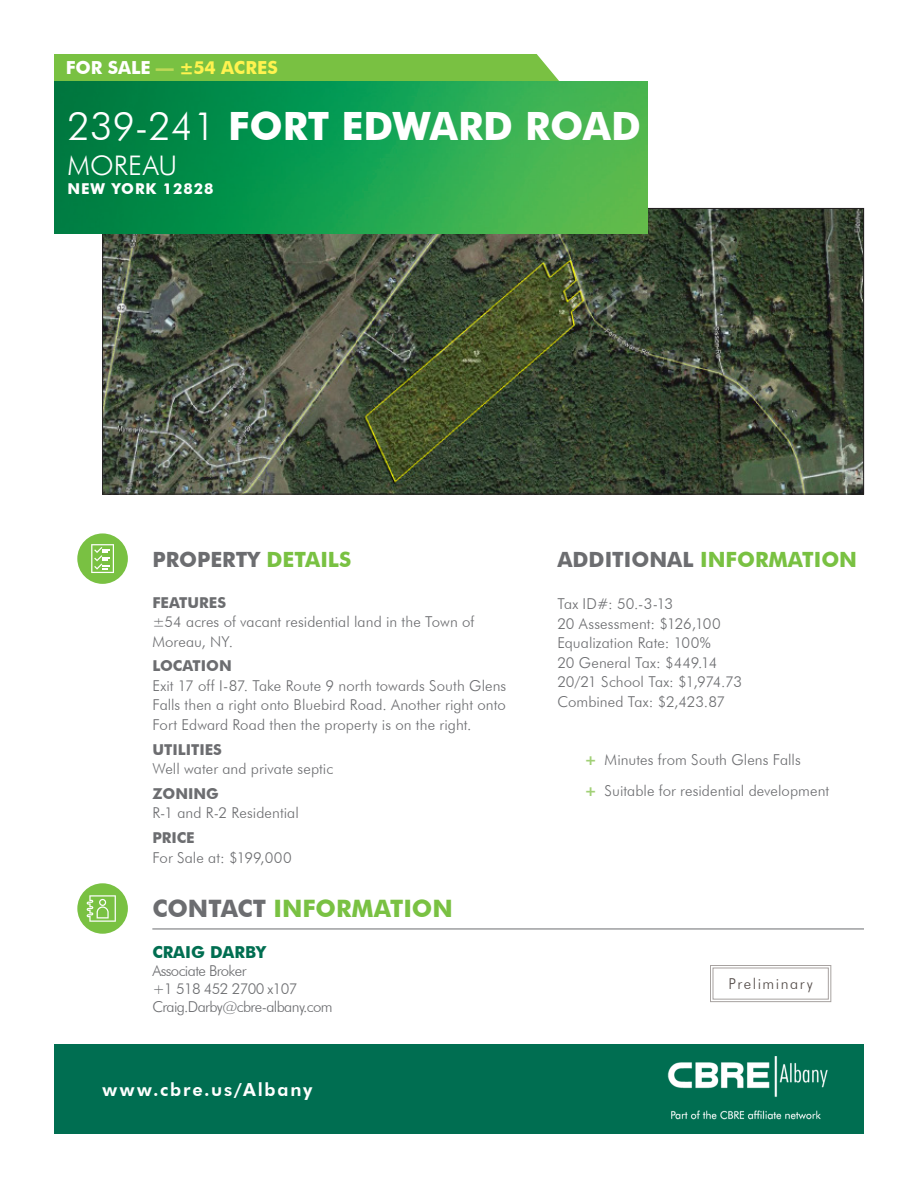
<style>
.page{position:relative;width:918px;height:1188px;background:#fff}
.page>*{position:absolute;margin:0;border:0;box-sizing:border-box;transform-origin:0 0}
.Header_Address{font:700 39px "Futura BT";color:#fff}
.Header_Town{font:300 27px "Futura BT";letter-spacing:.005em;color:#fff}
.Contact_Us{font:700 24px "Futura BT";color:#79c142}
.Heading{font:700 21px "Futura BT";color:#79c142}
.Heading-2{font:700 21px "Futura BT";color:#6c6d70}
.t1{font:800 18px "Futura BT";letter-spacing:.105em;color:#fff}
.t2{font:700 18px "Futura BT";letter-spacing:-.005em;color:#fff34f}
.Broker_Name{font:700 16.5px "Futura BT";color:#006e51}
.Text{font:300 15px/19.5px "Futura BT";letter-spacing:.005em;color:#6c6d70}
.Broker_Contact_Info{font:300 15px "Futura BT";letter-spacing:-.04em;color:#6c6d70}
.Sub-Heading{font:700 15px "Futura BT";color:#6c6d70}
.Header_State_Zip{font:700 15px "Futura BT";letter-spacing:.06em;color:#fff}
.t3{font:300 15px "Futura BT";letter-spacing:.1em;color:#524a47}
.s1{color:#fff}
.s2{color:#bed856}
.s3{font-weight:300}
.s4{color:#79c142}
.s5{color:#6c6d70}
.s6{font-weight:700;color:#a1d076}
</style>
<div class="page">
<img style="left:104px;top:210px;width:758px;height:282px">
<img style="left:54px;top:81px;width:593px;height:152px">
<hr style="left:152px;top:929px;width:712px;height:1px;background:#6c6d70">
<div style="left:77px;top:883px;width:51px;height:51px;background:#79c142;border-radius:50%"></div>
<svg style="left:87px;top:895px;width:29px;height:27px"></svg>
<div style="left:54px;top:1044px;width:810px;height:90px;background:#006e51"></div>
<div style="left:54px;top:54px;width:505px;height:27px;background:#79c142"></div>
<div style="left:77px;top:533px;width:51px;height:51px;background:#79c142;border-radius:50%"></div>
<svg style="left:91px;top:544px;width:23px;height:29px"></svg>
<img style="left:667px;top:1056px;width:161px;height:64px">
<svg style="left:710px;top:965px;width:121px;height:37px"></svg>
<div style="left:713px;top:968px;width:116px;height:31px;border:1px solid #a7a2a0"></div>
<p class="t2" style="left:66px;top:57px;width:214px"><span class="s1">FOR SALE</span> <span class="s2">—</span> ±54 ACRES</p>
<p class="Header_Address" style="left:68px;top:103px;width:575px"><span class="s3">239-241</span> FORT EDWARD ROAD</p>
<p class="Header_Town" style="left:68px;top:149px;width:111px">MOREAU</p>
<p class="Header_State_Zip" style="left:68px;top:180px;width:147px">NEW YORK 12828</p>
<p class="Heading-2" style="left:152px;top:547px;width:200px">PROPERTY <span class="s4">DETAILS</span></p>
<p class="Sub-Heading" style="left:152px;top:593px;width:75px">FEATURES</p>
<p class="Text" style="left:152px;top:612px;width:324px">±54 acres of vacant residential land in the Town of<br>Moreau, NY.</p>
<p class="Sub-Heading" style="left:152px;top:657px;width:81px">LOCATION</p>
<p class="Text" style="left:152px;top:676px;width:355px;text-align:justify">Exit 17 off I-87. Take Route 9 north towards South Glens Falls then a right onto Bluebird Road. Another right onto Fort Edward Road then the property is on the right.</p>
<p class="Sub-Heading" style="left:152px;top:740px;width:71px">UTILITIES</p>
<p class="Text" style="left:152px;top:759px;width:182px">Well water and private septic</p>
<p class="Sub-Heading" style="left:152px;top:784px;width:68px">ZONING</p>
<p class="Text" style="left:152px;top:803px;width:148px">R-1 and R-2 Residential</p>
<p class="Sub-Heading" style="left:152px;top:829px;width:44px">PRICE</p>
<p class="Text" style="left:152px;top:847px;width:141px">For Sale at: $199,000</p>
<p class="Contact_Us" style="left:152px;top:894px;width:302px"><span class="s5">CONTACT</span> INFORMATION</p>
<p class="Broker_Name" style="left:152px;top:942px;width:115px">CRAIG DARBY</p>
<p class="Broker_Contact_Info" style="left:152px;top:961px;width:96px">Associate Broker</p>
<p class="Broker_Contact_Info" style="left:152px;top:979px;width:147px">+1 518 452 2700 x107</p>
<p class="Broker_Contact_Info" style="left:152px;top:997px;width:182px">Craig.Darby@cbre-albany.com</p>
<p class="t1" style="left:103px;top:1079px;width:211px">www.cbre.us/Albany</p>
<p class="Heading" style="left:557px;top:547px;width:301px"><span class="s5">ADDITIONAL</span> INFORMATION</p>
<p class="Text" style="left:557px;top:594px;width:186px">Tax ID#: 50.-3-13<br>20 Assessment: $126,100<br>Equalization Rate: 100%<br>20 General Tax: $449.14<br>20/21 School Tax: $1,974.73<br>Combined Tax: $2,423.87</p>
<p class="Text" style="left:584px;top:749px;width:218px"><span class="s6">+</span> Minutes from South Glens Falls</p>
<p class="Text" style="left:584px;top:780px;width:246px"><span class="s6">+</span> Suitable for residential development</p>
<p class="t3" style="left:729px;top:975px;width:86px">Preliminary</p>
</div>
